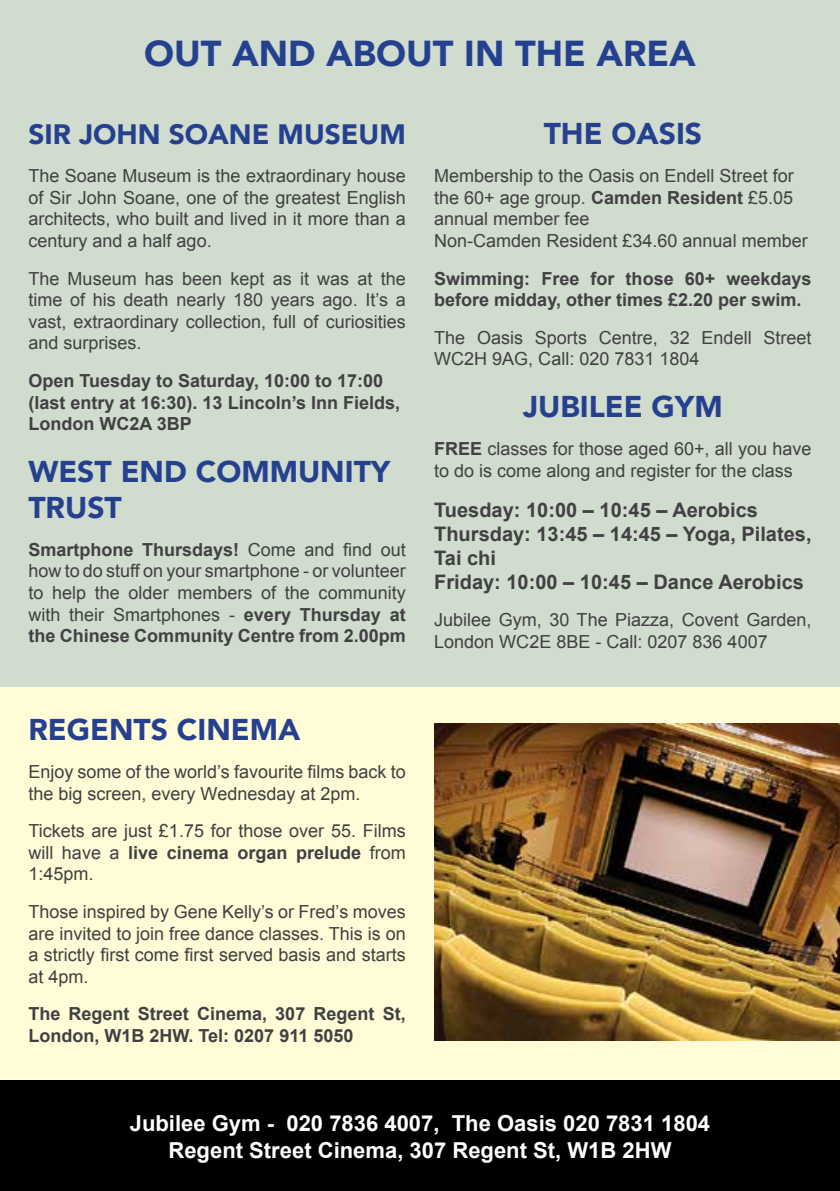
<style>
.page{position:relative;width:840px;height:1191px;background:#fff}
.page>*{position:absolute;margin:0;border:0;box-sizing:border-box;transform-origin:0 0}
.t1{font:900 36px "Avenir";color:#25408f}
.t2{font:900 30px/36px "Avenir";color:#25408f}
.t3{font:900 28px "Avenir";color:#25408f}
.t4{font:700 22px/26.4px "Arial";color:#fff;text-align:center}
.t5{font:700 20px/24px "Arial";color:#414042}
.t6{font:18px/21.6px "Arial";color:#414042}
.t7{font:700 18px/21.6px "Arial";color:#414042}
.s1{font-weight:700}
</style>
<div class="page">
<div style="left:0;top:686px;width:839px;height:394px;background:#fffcd7"></div>
<div style="left:0;top:0;width:839px;height:686px;background:#d0dccd"></div>
<div style="left:0;top:1080px;width:839px;height:111px;background:#000"></div>
<img style="left:434px;top:723px;width:405px;height:317px">
<h1 class="t1" style="left:144px;top:23px;width:553px">OUT AND ABOUT IN THE AREA</h1>
<h3 class="t3" style="left:28px;top:111px;width:379px">SIR JOHN SOANE MUSEUM</h3>
<p class="t6" style="left:28px;top:165px;width:379px;text-align:justify">The Soane Museum is the extraordinary house of Sir John Soane, one of the greatest English architects, who built and lived in it more than a century and a half ago.</p>
<p class="t6" style="left:28px;top:267px;width:379px;text-align:justify">The Museum has been kept as it was at the time of his death nearly 180 years ago. It’s a vast, extraordinary collection, full of curiosities and surprises.</p>
<p class="t7" style="left:28px;top:370px;width:373px">Open Tuesday to Saturday, 10:00 to 17:00 (last entry at 16:30). 13 Lincoln’s Inn Fields,<br>London WC2A 3BP</p>
<h2 class="t2" style="left:28px;top:453px;width:363px">WEST END COMMUNITY<br>TRUST</h2>
<p class="t6" style="left:28px;top:539px;width:379px;text-align:justify"><span class="s1">Smartphone Thursdays!</span> Come and find out how to do stuff on your smartphone - or volunteer to help the older members of the community with their Smartphones - <span class="s1">every Thursday at the Chinese Community Centre from 2.00pm</span></p>
<h2 class="t2" style="left:28px;top:711px;width:273px">REGENTS CINEMA</h2>
<p class="t6" style="left:28px;top:761px;width:378px">Enjoy some of the world’s favourite films back to the big screen, every Wednesday at 2pm.</p>
<p class="t6" style="left:28px;top:820px;width:379px;text-align:justify">Tickets are just £1.75 for those over 55. Films will have a <span class="s1">live cinema organ prelude</span> from 1:45pm.</p>
<p class="t6" style="left:28px;top:901px;width:379px;text-align:justify">Those inspired by Gene Kelly’s or Fred’s moves are invited to join free dance classes. This is on a strictly first come first served basis and starts at 4pm.</p>
<p class="t7" style="left:28px;top:1004px;width:378px">The Regent Street Cinema, 307 Regent St,<br>London, W1B 2HW. Tel: 0207 911 5050</p>
<h2 class="t2" style="left:543px;top:115px;width:160px">THE OASIS</h2>
<p class="t6" style="left:434px;top:165px;width:375px">Membership to the Oasis on Endell Street for the 60+ age group. <span class="s1">Camden Resident</span> £5.05 annual member fee<br>Non-Camden Resident £34.60 annual member</p>
<p class="t7" style="left:434px;top:268px;width:379px">Swimming: Free for those 60+ weekdays before midday, other times £2.20 per swim.</p>
<p class="t6" style="left:434px;top:327px;width:378px">The Oasis Sports Centre, 32 Endell Street<br>WC2H 9AG, Call: 020 7831 1804</p>
<h2 class="t2" style="left:522px;top:388px;width:201px">JUBILEE GYM</h2>
<p class="t6" style="left:434px;top:438px;width:378px"><span class="s1">FREE</span> classes for those aged 60+, all you have to do is come along and register for the class</p>
<p class="t5" style="left:434px;top:498px;width:379px">Tuesday: 10:00 – 10:45 – Aerobics<br>Thursday: 13:45 – 14:45 – Yoga, Pilates,<br>Tai chi<br>Friday: 10:00 – 10:45 – Dance Aerobics</p>
<p class="t6" style="left:434px;top:609px;width:378px">Jubilee Gym, 30 The Piazza, Covent Garden,<br>London WC2E 8BE - Call: 0207 836 4007</p>
<p class="t4" style="left:130px;top:1111px;width:581px">Jubilee Gym - 020 7836 4007, The Oasis 020 7831 1804<br>Regent Street Cinema, 307 Regent St, W1B 2HW</p>
</div>
